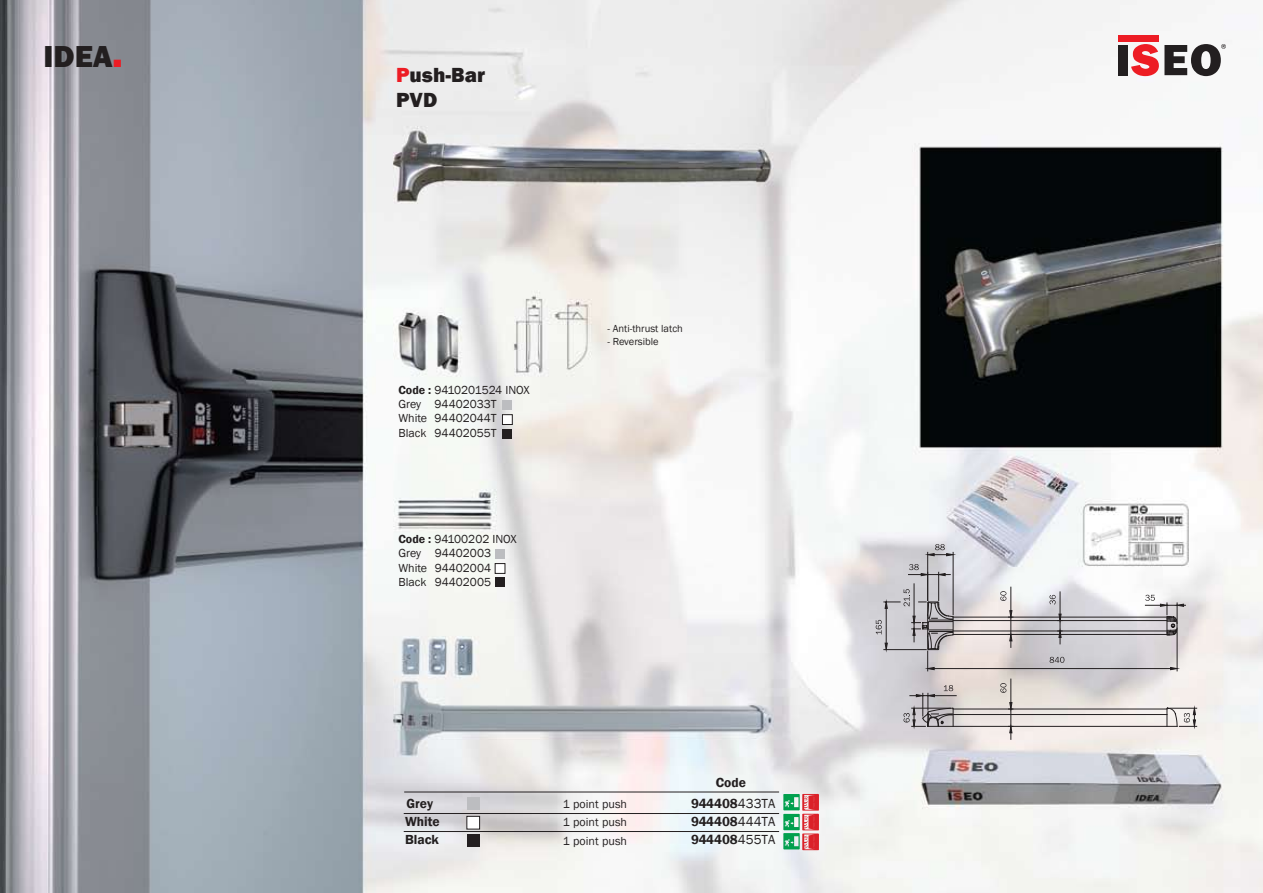
<style>
.page{position:relative;width:1263px;height:893px;background:#fff}
.page>*{position:absolute;margin:0;border:0;box-sizing:border-box;transform-origin:0 0}
.t1{font:800 31.2px "Franklin Gothic";color:#231f20}
.t2{font:800 21px/25.2px "Franklin Gothic";color:#231f20}
.t3{font:600 13.5px/18px "Franklin Gothic";color:#231f20;text-align:justify}
.t4{font:12px/14.4px "Franklin Gothic";color:#231f20}
.t5{font:10.5px "Franklin Gothic";color:#231f20}
.s1{font-size:15.6px;color:#ed1c24}
.s2{color:#ed1c24}
.s3{font-weight:600}
.s4{font-weight:400}
</style>
<div class="page">
<img style="left:0;top:0;width:1263px;height:893px">
<div style="left:1118px;top:45px;width:10px;height:30px;background:#231f20"></div>
<div style="left:1118px;top:36px;width:41px;height:6px;background:#ed1c24"></div>
<svg style="left:1131px;top:44px;width:95px;height:32px"></svg>
<svg style="left:876px;top:544px;width:321px;height:195px;background:#d4d0d2"></svg>
<div style="left:467px;top:797px;width:13px;height:13px;background:#bcbdc0"></div>
<div style="left:467px;top:816px;width:13px;height:13px;background:#fff;border:1px solid #231f20"></div>
<div style="left:467px;top:834px;width:13px;height:13px;background:#231f20"></div>
<div style="left:502px;top:400px;width:10px;height:10px;background:#bcbdc0"></div>
<div style="left:502px;top:414px;width:10px;height:11px;background:#fff;border:1px solid #231f20"></div>
<div style="left:502px;top:429px;width:10px;height:9px;background:#231f20"></div>
<div style="left:495px;top:549px;width:10px;height:9px;background:#bcbdc0"></div>
<div style="left:495px;top:563px;width:10px;height:11px;background:#fff;border:1px solid #231f20"></div>
<div style="left:495px;top:578px;width:10px;height:9px;background:#231f20"></div>
<hr style="left:404px;top:792px;width:375px;height:1px;background:#231f20">
<hr style="left:404px;top:813px;width:375px;height:1px;background:#231f20">
<hr style="left:404px;top:831px;width:375px;height:1px;background:#231f20">
<svg style="left:783px;top:794px;width:36px;height:56px;background:#a1947f"></svg>
<p class="t1" style="left:44px;top:36px;width:80px">IDEA<span class="s1">■</span></p>
<p class="t2" style="left:396px;top:62px;width:90px"><span class="s2">P</span>ush-Bar<br>PVD</p>
<p class="t4" style="left:398px;top:383px;width:133px"><span class="s3">Code :</span> 9410201524 INOX<br>Grey 94402033T<br>White 94402044T<br>Black 94402055T</p>
<p class="t4" style="left:398px;top:532px;width:120px"><span class="s3">Code :</span> 94100202 INOX<br>Grey 94402003<br>White 94402004<br>Black 94402005</p>
<p class="t5" style="left:607px;top:322px;width:77px">- Anti-thrust latch</p>
<p class="t5" style="left:607px;top:335px;width:53px">- Reversible</p>
<p class="t3" style="left:716px;top:774px;width:32px">Code</p>
<p class="t3" style="left:407px;top:794px;width:28px">Grey</p>
<p class="t4" style="left:563px;top:795px;width:66px;line-height:18.8px;text-align:justify">1 point push 1 point push 1 point push</p>
<p class="t3" style="left:691px;top:794px;width:86px">944408<span class="s4">433TA </span>944408<span class="s4">444TA </span>944408<span class="s4">455TA</span></p>
<p class="t3" style="left:405px;top:812px;width:36px">White<br>Black</p>
</div>
